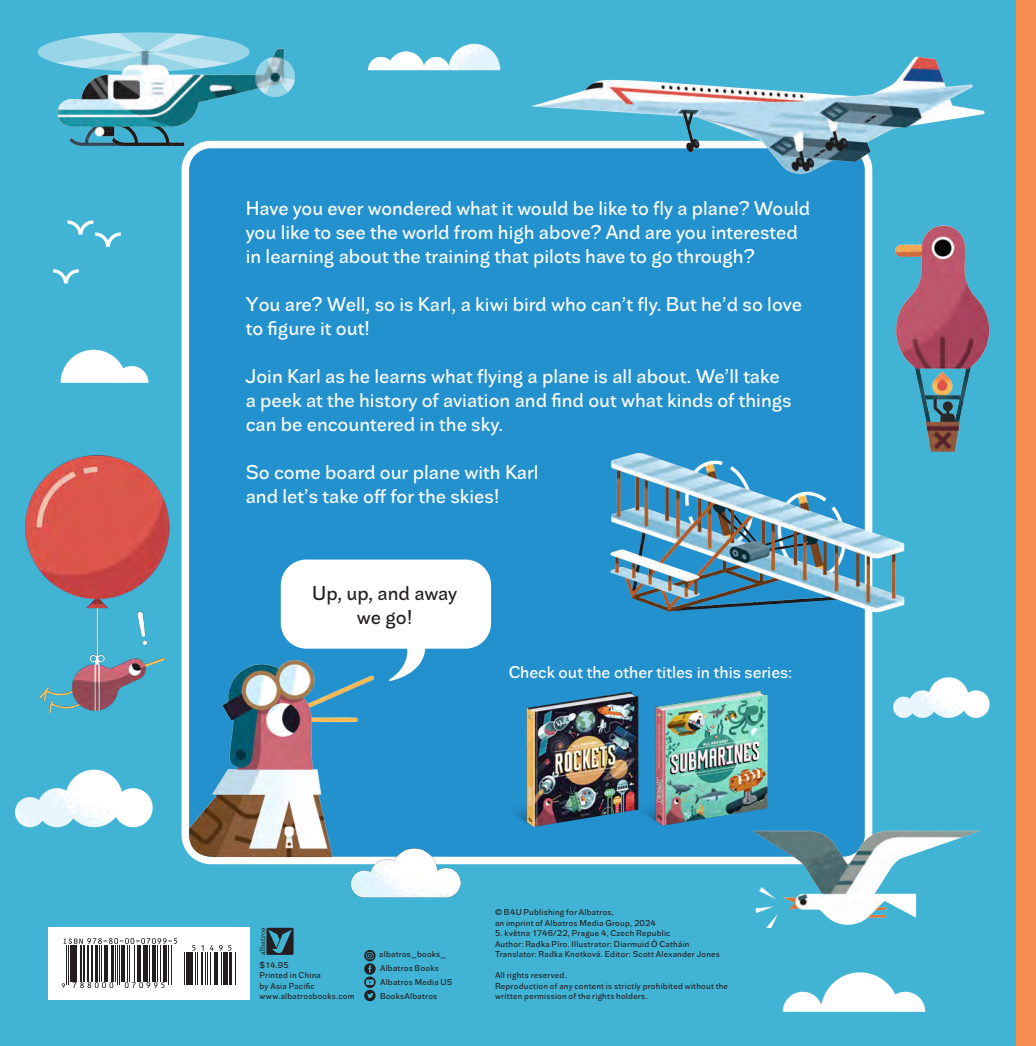
<style>
.page{position:relative;width:1036px;height:1046px;background:#fff}
.page>*{position:absolute;margin:0;border:0;box-sizing:border-box;transform-origin:0 0}
.Text{font:21px/24px "Splendid Sans Text";color:#fff}
.Text-2{font:21px/24px "Splendid Sans Text";color:#231f20;text-align:center}
.Text-3{font:18px "Splendid Sans Text";color:#fff}
.Základní_odstavec{font:9px/10.5px "Splendid Sans Text";letter-spacing:.025em;color:#231f20}
</style>
<div class="page">
<div style="left:0;top:0;width:1022px;height:1046px;background:#41b3d4"></div>
<div style="left:185px;top:145px;width:683px;height:715px;background:#2391ce;border-radius:26px"></div>
<div style="left:181px;top:141px;width:691px;height:723px;border:8px solid #fff;border-radius:26px"></div>
<div style="left:1016px;top:0;width:19px;height:1046px;background:#f68d51"></div>
<img style="left:478px;top:622px;width:114px;height:205px">
<div style="left:281px;top:560px;width:210px;height:89px;background:#fff;border-radius:26px"></div>
<svg style="left:388px;top:648px;width:38px;height:33px"></svg>
<img style="left:181px;top:650px;width:209px;height:208px">
<img style="left:610px;top:441px;width:295px;height:182px">
<img style="left:37px;top:32px;width:274px;height:130px">
<img style="left:53px;top:220px;width:68px;height:64px">
<img style="left:60px;top:349px;width:89px;height:34px">
<img style="left:730px;top:811px;width:251px;height:117px">
<img style="left:782px;top:972px;width:144px;height:40px">
<img style="left:871px;top:214px;width:119px;height:253px">
<img style="left:15px;top:769px;width:138px;height:59px">
<img style="left:893px;top:677px;width:97px;height:41px">
<img style="left:520px;top:56px;width:465px;height:124px">
<img style="left:367px;top:43px;width:134px;height:28px">
<img style="left:25px;top:455px;width:145px;height:259px">
<img style="left:343px;top:839px;width:125px;height:59px">
<img style="left:592px;top:621px;width:191px;height:214px">
<div style="left:49px;top:927px;width:201px;height:72px;background:#fff"></div>
<svg style="left:259px;top:928px;width:34px;height:27px"></svg>
<svg style="left:364px;top:950px;width:11px;height:51px"></svg>
<hr style="left:66px;top:945px;width:1px;height:39px;background:#231f20">
<hr style="left:68px;top:945px;width:1px;height:39px;background:#231f20">
<hr style="left:70px;top:945px;width:4px;height:36px;background:#231f20">
<hr style="left:75px;top:945px;width:2px;height:36px;background:#231f20">
<hr style="left:80px;top:945px;width:1px;height:36px;background:#231f20">
<hr style="left:84px;top:945px;width:1px;height:36px;background:#231f20">
<hr style="left:88px;top:945px;width:1px;height:36px;background:#231f20">
<hr style="left:91px;top:945px;width:1px;height:36px;background:#231f20">
<hr style="left:96px;top:945px;width:2px;height:36px;background:#231f20">
<hr style="left:99px;top:945px;width:1px;height:36px;background:#231f20">
<hr style="left:101px;top:945px;width:1px;height:36px;background:#231f20">
<hr style="left:105px;top:945px;width:3px;height:36px;background:#231f20">
<hr style="left:111px;top:945px;width:2px;height:36px;background:#231f20">
<hr style="left:115px;top:945px;width:1px;height:36px;background:#231f20">
<hr style="left:117px;top:945px;width:1px;height:39px;background:#231f20">
<hr style="left:119px;top:945px;width:1px;height:39px;background:#231f20">
<hr style="left:121px;top:945px;width:3px;height:36px;background:#231f20">
<hr style="left:127px;top:945px;width:1px;height:36px;background:#231f20">
<hr style="left:129px;top:945px;width:1px;height:36px;background:#231f20">
<hr style="left:134px;top:945px;width:1px;height:36px;background:#231f20">
<hr style="left:137px;top:945px;width:3px;height:36px;background:#231f20">
<hr style="left:143px;top:945px;width:1px;height:36px;background:#231f20">
<hr style="left:145px;top:945px;width:3px;height:36px;background:#231f20">
<hr style="left:149px;top:945px;width:1px;height:36px;background:#231f20">
<hr style="left:153px;top:945px;width:3px;height:36px;background:#231f20">
<hr style="left:157px;top:945px;width:1px;height:36px;background:#231f20">
<hr style="left:160px;top:945px;width:1px;height:36px;background:#231f20">
<hr style="left:164px;top:945px;width:3px;height:36px;background:#231f20">
<hr style="left:168px;top:945px;width:1px;height:39px;background:#231f20">
<hr style="left:170px;top:945px;width:1px;height:39px;background:#231f20">
<hr style="left:184px;top:952px;width:1px;height:32px;background:#231f20">
<hr style="left:186px;top:952px;width:2px;height:32px;background:#231f20">
<hr style="left:189px;top:952px;width:3px;height:32px;background:#231f20">
<hr style="left:195px;top:952px;width:1px;height:32px;background:#231f20">
<hr style="left:197px;top:952px;width:1px;height:32px;background:#231f20">
<hr style="left:200px;top:952px;width:2px;height:32px;background:#231f20">
<hr style="left:205px;top:952px;width:1px;height:32px;background:#231f20">
<hr style="left:207px;top:952px;width:1px;height:32px;background:#231f20">
<hr style="left:209px;top:952px;width:1px;height:32px;background:#231f20">
<hr style="left:214px;top:952px;width:2px;height:32px;background:#231f20">
<hr style="left:217px;top:952px;width:1px;height:32px;background:#231f20">
<hr style="left:221px;top:952px;width:1px;height:32px;background:#231f20">
<hr style="left:223px;top:952px;width:3px;height:32px;background:#231f20">
<hr style="left:227px;top:952px;width:1px;height:32px;background:#231f20">
<hr style="left:230px;top:952px;width:2px;height:32px;background:#231f20">
<hr style="left:235px;top:952px;width:1px;height:32px;background:#231f20">
<svg style="left:64px;top:938px;width:113px;height:6px"></svg>
<svg style="left:73px;top:982px;width:40px;height:6px"></svg>
<svg style="left:125px;top:982px;width:39px;height:6px"></svg>
<svg style="left:192px;top:945px;width:3px;height:6px"></svg>
<svg style="left:201px;top:945px;width:3px;height:6px"></svg>
<svg style="left:210px;top:945px;width:21px;height:6px"></svg>
<svg style="left:62px;top:983px;width:3px;height:5px"></svg>
<p class="Text" style="left:246px;top:196px;width:566px">Have you ever wondered what it would be like to fly a plane? Would you like to see the world from high above? And are you interested in learning about the training that pilots have to go through?</p>
<p class="Text" style="left:246px;top:292px;width:557px">You are? Well, so is Karl, a kiwi bird who can’t fly. But he’d so love to figure it out!</p>
<p class="Text" style="left:246px;top:364px;width:547px">Join Karl as he learns what flying a plane is all about. We’ll take a peek at the history of aviation and find out what kinds of things can be encountered in the sky.</p>
<p class="Text" style="left:246px;top:460px;width:294px">So come board our plane with Karl and let’s take off for the skies!</p>
<p class="Text-2" style="left:312px;top:582px;width:146px">Up, up, and away we go!</p>
<p class="Text-3" style="left:508px;top:663px;width:285px">Check out the other titles in this series:</p>
<p class="Základní_odstavec" style="left:259px;top:960px;width:31px">$14.95</p>
<p class="Základní_odstavec" style="left:259px;top:970px;width:63px">Printed in China by Asia Pacific</p>
<p class="Základní_odstavec" style="left:259px;top:991px;width:97px">www.albatrosbooks.com</p>
<p class="Základní_odstavec" style="left:379px;top:949px;width:69px">albatros_books_</p>
<p class="Základní_odstavec" style="left:380px;top:991px;width:59px">BooksAlbatros</p>
<p class="Základní_odstavec" style="left:380px;top:963px;width:60px">Albatros Books</p>
<p class="Základní_odstavec" style="left:380px;top:977px;width:74px">Albatros Media US</p>
<p class="Základní_odstavec" style="left:495px;top:907px;width:120px">© B4U Publishing for Albatros,</p>
<p class="Základní_odstavec" style="left:495px;top:918px;width:162px">an imprint of Albatros Media Group, 2024</p>
<p class="Základní_odstavec" style="left:495px;top:928px;width:177px">5. května 1746/22, Prague 4, Czech Republic</p>
<p class="Základní_odstavec" style="left:495px;top:939px;width:196px">Author: Radka Píro. Illustrator: Diarmuid Ó Catháin</p>
<p class="Základní_odstavec" style="left:495px;top:949px;width:226px">Translator: Radka Knotková. Editor: Scott Alexander Jones</p>
<p class="Základní_odstavec" style="left:495px;top:970px;width:73px">All rights reserved.</p>
<p class="Základní_odstavec" style="left:495px;top:981px;width:234px">Reproduction of any content is strictly prohibited without the written permission of the rights holders.</p>
</div>
